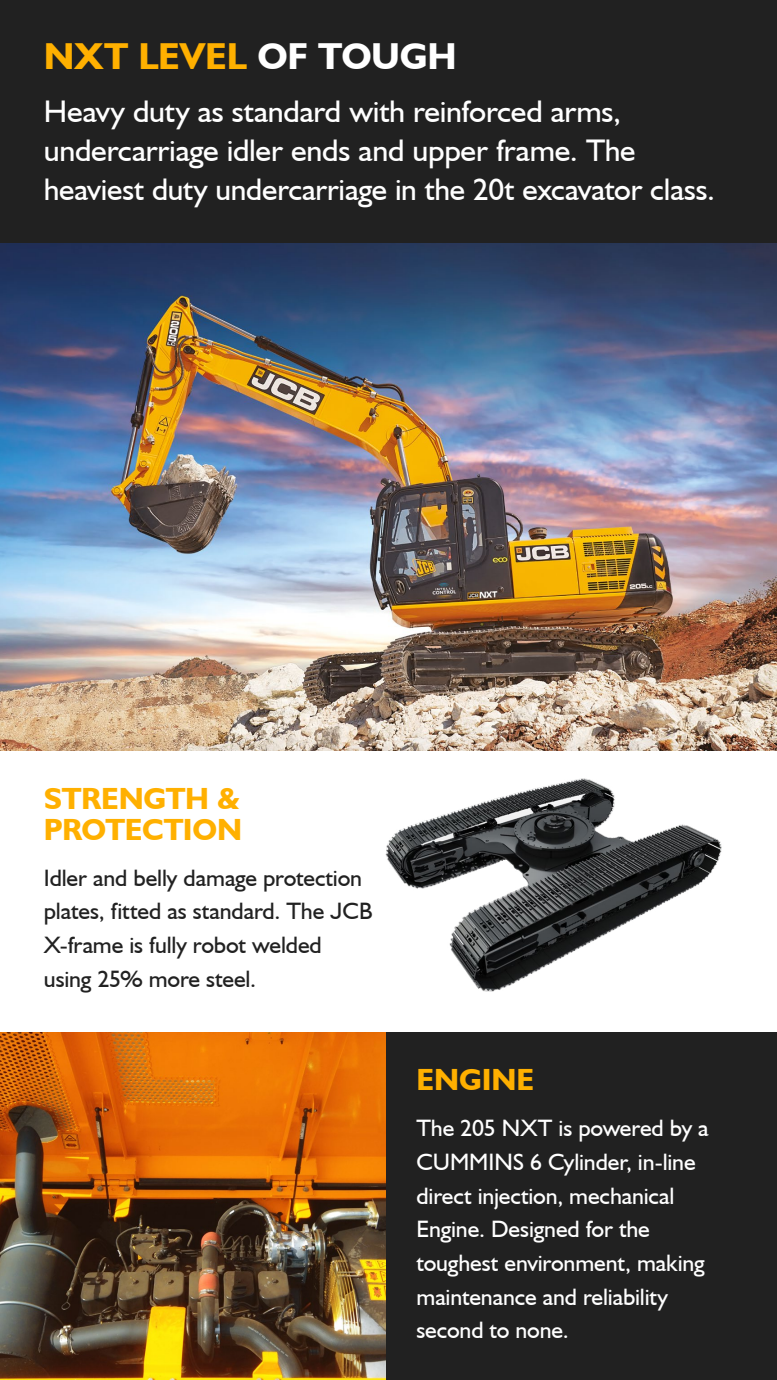
<style>
.page{position:relative;width:777px;height:1380px;background:#fff}
.page>*{position:absolute;margin:0;border:0;box-sizing:border-box;transform-origin:0 0}
.t1{font:700 37.5px "JCB Euro";letter-spacing:-.01em;color:#ffb000}
.t2{font:31.25px/39.1px "JCB Euro Roman";letter-spacing:-.005em;color:#fff}
.t3{font:700 30.62px/31.2px "JCB Euro";letter-spacing:-.005em;color:#ffb000}
.t4{font:23.75px/33.8px "JCB Euro Roman";letter-spacing:-.005em;color:#fff}
.t5{font:23.75px/33.8px "JCB Euro Roman";letter-spacing:-.005em;color:#212121}
.s1{color:#fff}
</style>
<div class="page">
<div style="left:0;top:1031px;width:776px;height:349px;background:#212121"></div>
<img style="left:0;top:243px;width:776px;height:508px">
<div style="left:0;top:751px;width:776px;height:281px;background:#fff"></div>
<div style="left:0;top:0;width:776px;height:243px;background:#212121"></div>
<img style="left:371px;top:750px;width:361px;height:242px">
<img style="left:0;top:1032px;width:386px;height:348px">
<h1 class="t1" style="left:44px;top:33px;width:414px">NXT LEVEL <span class="s1">OF TOUGH</span></h1>
<h2 class="t2" style="left:44px;top:91px;width:672px">Heavy duty as standard with reinforced arms, undercarriage idler ends and upper frame. The heaviest duty undercarriage in the 20t excavator class.</h2>
<p class="t3" style="left:44px;top:782px;width:200px">STRENGTH &amp;<br>PROTECTION</p>
<p class="t5" style="left:44px;top:860px;width:330px">Idler and belly damage protection plates, fitted as standard. The JCB<br>X-frame is fully robot welded using 25% more steel.</p>
<p class="t3" style="left:416px;top:1064px;width:119px">ENGINE</p>
<p class="t4" style="left:416px;top:1111px;width:293px">The 205 NXT is powered by a<br>CUMMINS 6 Cylinder, in-line direct injection, mechanical<br>Engine. Designed for the toughest environment, making maintenance and reliability second to none.</p>
</div>
